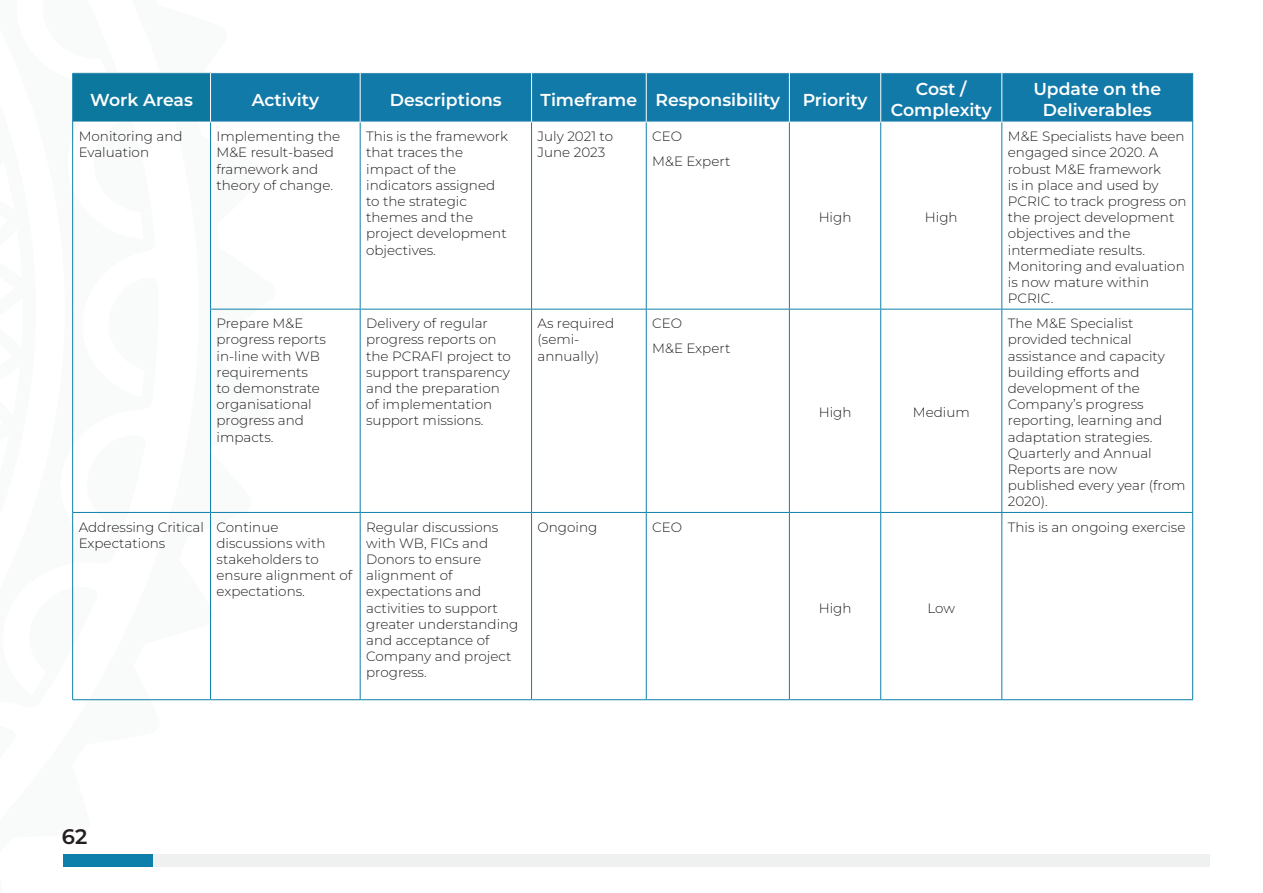
<style>
.page{position:relative;width:1263px;height:893px;background:#fff}
.page>*{position:absolute;margin:0;border:0;box-sizing:border-box;transform-origin:0 0}
.t1{font:600 21px "Montserrat";color:#231f20}
.t2{font:600 17.25px/20.7px "Montserrat";color:#fff;text-align:center}
.t3{font:300 13.5px/16.2px "Montserrat";color:#231f20}
</style>
<div class="page">
<div style="left:64px;top:854px;width:1146px;height:12px;background:#eff0f0"></div>
<svg style="left:63px;top:123px;width:214px;height:744px"></svg>
<div style="left:73px;top:73px;width:138px;height:49px;background:#0d789e"></div>
<div style="left:211px;top:73px;width:981px;height:49px;background:#127aa9"></div>
<hr style="left:210px;top:73px;width:1px;height:49px;background:#fff">
<hr style="left:360px;top:73px;width:1px;height:49px;background:#fff">
<hr style="left:531px;top:73px;width:1px;height:49px;background:#fff">
<hr style="left:646px;top:73px;width:1px;height:49px;background:#fff">
<hr style="left:789px;top:73px;width:1px;height:49px;background:#fff">
<hr style="left:880px;top:73px;width:1px;height:49px;background:#fff">
<hr style="left:1001px;top:73px;width:1px;height:49px;background:#fff">
<hr style="left:72px;top:73px;width:1px;height:49px;background:#0d7faa">
<hr style="left:1192px;top:73px;width:1px;height:49px;background:#0d7faa">
<hr style="left:72px;top:122px;width:1px;height:187px;background:#0d7faa">
<hr style="left:72px;top:309px;width:1px;height:203px;background:#0d7faa">
<hr style="left:210px;top:122px;width:1px;height:187px;background:#0d7faa">
<hr style="left:360px;top:122px;width:1px;height:187px;background:#0d7faa">
<hr style="left:531px;top:122px;width:1px;height:187px;background:#0d7faa">
<hr style="left:646px;top:122px;width:1px;height:187px;background:#0d7faa">
<hr style="left:789px;top:122px;width:1px;height:187px;background:#0d7faa">
<hr style="left:880px;top:122px;width:1px;height:187px;background:#0d7faa">
<hr style="left:1001px;top:122px;width:1px;height:187px;background:#0d7faa">
<hr style="left:1192px;top:122px;width:1px;height:187px;background:#0d7faa">
<hr style="left:210px;top:309px;width:150px;height:1px;background:#0d7faa">
<hr style="left:210px;top:309px;width:1px;height:203px;background:#0d7faa">
<hr style="left:360px;top:309px;width:171px;height:1px;background:#0d7faa">
<hr style="left:360px;top:309px;width:1px;height:203px;background:#0d7faa">
<hr style="left:531px;top:309px;width:115px;height:1px;background:#0d7faa">
<hr style="left:531px;top:309px;width:1px;height:203px;background:#0d7faa">
<hr style="left:646px;top:309px;width:143px;height:1px;background:#0d7faa">
<hr style="left:646px;top:309px;width:1px;height:203px;background:#0d7faa">
<hr style="left:789px;top:309px;width:92px;height:1px;background:#0d7faa">
<hr style="left:789px;top:309px;width:1px;height:203px;background:#0d7faa">
<hr style="left:881px;top:309px;width:121px;height:1px;background:#0d7faa">
<hr style="left:880px;top:309px;width:1px;height:203px;background:#0d7faa">
<hr style="left:1002px;top:309px;width:191px;height:1px;background:#0d7faa">
<hr style="left:1001px;top:309px;width:1px;height:203px;background:#0d7faa">
<hr style="left:1192px;top:309px;width:1px;height:203px;background:#0d7faa">
<hr style="left:72px;top:512px;width:139px;height:1px;background:#0d7faa">
<hr style="left:72px;top:513px;width:1px;height:186px;background:#0d7faa">
<hr style="left:211px;top:512px;width:149px;height:1px;background:#0d7faa">
<hr style="left:210px;top:513px;width:1px;height:186px;background:#0d7faa">
<hr style="left:360px;top:512px;width:171px;height:1px;background:#0d7faa">
<hr style="left:360px;top:513px;width:1px;height:186px;background:#0d7faa">
<hr style="left:531px;top:512px;width:115px;height:1px;background:#0d7faa">
<hr style="left:531px;top:513px;width:1px;height:186px;background:#0d7faa">
<hr style="left:646px;top:512px;width:143px;height:1px;background:#0d7faa">
<hr style="left:646px;top:513px;width:1px;height:186px;background:#0d7faa">
<hr style="left:789px;top:512px;width:92px;height:1px;background:#0d7faa">
<hr style="left:789px;top:513px;width:1px;height:186px;background:#0d7faa">
<hr style="left:881px;top:512px;width:121px;height:1px;background:#0d7faa">
<hr style="left:880px;top:513px;width:1px;height:186px;background:#0d7faa">
<hr style="left:1002px;top:512px;width:191px;height:1px;background:#0d7faa">
<hr style="left:1001px;top:513px;width:1px;height:186px;background:#0d7faa">
<hr style="left:1192px;top:513px;width:1px;height:186px;background:#0d7faa">
<hr style="left:72px;top:699px;width:139px;height:1px;background:#0d7faa">
<hr style="left:211px;top:699px;width:149px;height:1px;background:#0d7faa">
<hr style="left:360px;top:699px;width:171px;height:1px;background:#0d7faa">
<hr style="left:531px;top:699px;width:115px;height:1px;background:#0d7faa">
<hr style="left:646px;top:699px;width:143px;height:1px;background:#0d7faa">
<hr style="left:789px;top:699px;width:92px;height:1px;background:#0d7faa">
<hr style="left:881px;top:699px;width:121px;height:1px;background:#0d7faa">
<hr style="left:1002px;top:699px;width:191px;height:1px;background:#0d7faa">
<p class="t2" style="left:90px;top:89px;width:104px">Work Areas</p>
<p class="t2" style="left:252px;top:89px;width:69px">Activity</p>
<p class="t2" style="left:390px;top:89px;width:113px">Descriptions</p>
<p class="t2" style="left:541px;top:89px;width:241px">Timeframe Responsibility</p>
<p class="t2" style="left:803px;top:89px;width:66px">Priority</p>
<p class="t2" style="left:891px;top:78px;width:102px">Cost /<br>Complexity</p>
<p class="t2" style="left:1033px;top:78px;width:129px">Update on the<br>Deliverables</p>
<p class="t3" style="left:79px;top:128px;width:105px">Monitoring and<br>Evaluation</p>
<p class="t3" style="left:217px;top:128px;width:125px">Implementing the<br>M&amp;E result-based framework and theory of change.</p>
<p class="t3" style="left:366px;top:128px;width:143px">This is the framework that traces the impact of the indicators assigned to the strategic themes and the project development objectives.</p>
<p class="t3" style="left:537px;top:128px;width:77px">July 2021 to<br>June 2023</p>
<p class="t3" style="left:652px;top:124px;width:80px;line-height:24.8px">CEO<br>M&amp;E Expert</p>
<p class="t3" style="left:1008px;top:128px;width:180px">M&amp;E Specialists have been engaged since 2020. A robust M&amp;E framework<br>is in place and used by<br>PCRIC to track progress on the project development objectives and the intermediate results.<br>Monitoring and evaluation is now mature within<br>PCRIC.</p>
<p class="t3" style="left:819px;top:209px;width:34px">High</p>
<p class="t3" style="left:925px;top:209px;width:34px">High</p>
<p class="t3" style="left:217px;top:315px;width:111px">Prepare M&amp;E progress reports in-line with WB requirements<br>to demonstrate organisational progress and impacts.</p>
<p class="t3" style="left:366px;top:315px;width:146px">Delivery of regular progress reports on the PCRAFI project to support transparency and the preparation of implementation support missions.</p>
<p class="t3" style="left:538px;top:315px;width:78px">As required (semi&shy;annually)</p>
<p class="t3" style="left:652px;top:311px;width:80px;line-height:24.8px">CEO<br>M&amp;E Expert</p>
<p class="t3" style="left:79px;top:518px;width:127px">Addressing Critical<br>Expectations</p>
<p class="t3" style="left:217px;top:518px;width:137px">Continue discussions with stakeholders to ensure alignment of expectations.</p>
<p class="t3" style="left:366px;top:518px;width:154px">Regular discussions with WB, FICs and<br>Donors to ensure alignment of expectations and activities to support greater understanding and acceptance of<br>Company and project progress.</p>
<p class="t3" style="left:538px;top:518px;width:61px">Ongoing</p>
<p class="t3" style="left:652px;top:518px;width:31px">CEO</p>
<h1 class="t1" style="left:62px;top:822px;width:27px">62</h1>
<p class="t3" style="left:819px;top:404px;width:34px">High</p>
<p class="t3" style="left:913px;top:404px;width:58px">Medium</p>
<p class="t3" style="left:819px;top:599px;width:34px">High</p>
<p class="t3" style="left:927px;top:599px;width:29px">Low</p>
<p class="t3" style="left:1008px;top:315px;width:179px">The M&amp;E Specialist provided technical assistance and capacity building efforts and development of the<br>Company’s progress reporting, learning and adaptation strategies.<br>Quarterly and Annual<br>Reports are now published every year (from<br>2020).</p>
<p class="t3" style="left:1008px;top:518px;width:179px">This is an ongoing exercise</p>
</div>
